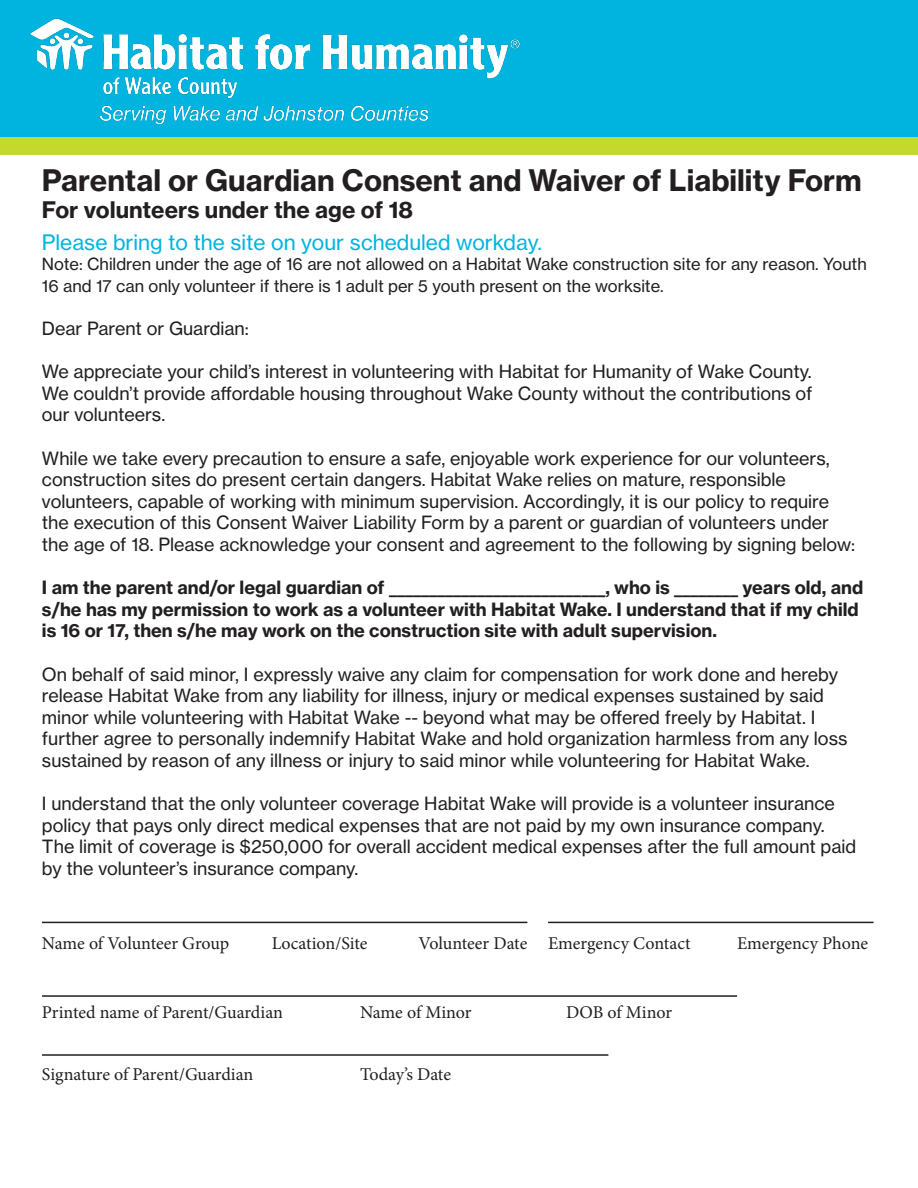
<style>
.page{position:relative;width:918px;height:1188px;background:#fff}
.page>*{position:absolute;margin:0;border:0;box-sizing:border-box;transform-origin:0 0}
.t1{font:29.25px "N Haas Grotesk TX Pro 75 Bd";color:#231f20}
.t2{font:22.5px "N Haas Grotesk TX Pro 75 Bd";color:#231f20}
.t3{font:21px "N Haas Grotesk TX Pro 55 Rg";color:#00b4e0}
.t4{font:18px/21.6px "N Haas Grotesk TX Pro 55 Rg";color:#231f20}
.t5{font:18px/21.6px "N Haas Grotesk TX Pro 75 Bd";color:#231f20}
.t6{font:18px "Minion Pro";letter-spacing:-.005em;color:#231f20}
.t7{font:16.5px/21.6px "N Haas Grotesk TX Pro 55 Rg";color:#231f20}
</style>
<div class="page">
<div style="left:0;top:0;width:918px;height:137px;background:#00b4e0"></div>
<div style="left:0;top:137px;width:918px;height:17px;background:#c4d82d"></div>
<img style="left:30px;top:18px;width:490px;height:107px">
<hr style="left:42px;top:995px;width:695px;height:2px;background:#231f20">
<hr style="left:42px;top:922px;width:485px;height:1px;background:#231f20">
<hr style="left:42px;top:1054px;width:566px;height:2px;background:#231f20">
<hr style="left:548px;top:922px;width:326px;height:1px;background:#231f20">
<p class="t1" style="left:42px;top:162px;width:821px">Parental or Guardian Consent and Waiver of Liability Form</p>
<p class="t2" style="left:42px;top:196px;width:373px">For volunteers under the age of 18</p>
<p class="t3" style="left:42px;top:230px;width:502px">Please bring to the site on your scheduled workday.</p>
<p class="t7" style="left:42px;top:253px;width:826px">Note: Children under the age of 16 are not allowed on a Habitat Wake construction site for any reason. Youth<br>16 and 17 can only volunteer if there is 1 adult per 5 youth present on the worksite.</p>
<p class="t4" style="left:42px;top:318px;width:208px">Dear Parent or Guardian:</p>
<p class="t4" style="left:42px;top:361px;width:772px">We appreciate your child’s interest in volunteering with Habitat for Humanity of Wake County.<br>We couldn’t provide affordable housing throughout Wake County without the contributions of</p>
<p class="t4" style="left:42px;top:404px;width:125px">our volunteers.</p>
<p class="t4" style="left:42px;top:447px;width:789px">While we take every precaution to ensure a safe, enjoyable work experience for our volunteers, construction sites do present certain dangers. Habitat Wake relies on mature, responsible</p>
<p class="t4" style="left:42px;top:490px;width:815px">volunteers, capable of working with minimum supervision. Accordingly, it is our policy to require the execution of this Consent Waiver Liability Form by a parent or guardian of volunteers under the age of 18. Please acknowledge your consent and agreement to the following by signing below:</p>
<p class="t5" style="left:42px;top:577px;width:823px">I am the parent and/or legal guardian of ___________________________, who is ________ years old, and s/he has my permission to work as a volunteer with Habitat Wake. I understand that if my child is 16 or 17, then s/he may work on the construction site with adult supervision.</p>
<p class="t4" style="left:42px;top:663px;width:807px">On behalf of said minor, I expressly waive any claim for compensation for work done and hereby release Habitat Wake from any liability for illness, injury or medical expenses sustained by said minor while volunteering with Habitat Wake -- beyond what may be offered freely by Habitat. I further agree to personally indemnify Habitat Wake and hold organization harmless from any loss sustained by reason of any illness or injury to said minor while volunteering for Habitat Wake.</p>
<p class="t4" style="left:42px;top:793px;width:816px">I understand that the only volunteer coverage Habitat Wake will provide is a volunteer insurance policy that pays only direct medical expenses that are not paid by my own insurance company.<br>The limit of coverage is $250,000 for overall accident medical expenses after the full amount paid by the volunteer’s insurance company.</p>
<p class="t6" style="left:42px;top:931px;width:189px">Name of Volunteer Group</p>
<p class="t6" style="left:272px;top:931px;width:97px">Location/Site</p>
<p class="t6" style="left:418px;top:931px;width:110px">Volunteer Date</p>
<p class="t6" style="left:42px;top:1000px;width:242px">Printed name of Parent/Guardian</p>
<p class="t6" style="left:360px;top:1000px;width:113px">Name of Minor</p>
<p class="t6" style="left:42px;top:1063px;width:213px">Signature of Parent/Guardian</p>
<p class="t6" style="left:360px;top:1063px;width:93px">Today’s Date</p>
<p class="t6" style="left:548px;top:931px;width:144px">Emergency Contact</p>
<p class="t6" style="left:737px;top:931px;width:133px">Emergency Phone</p>
<p class="t6" style="left:566px;top:1000px;width:108px">DOB of Minor</p>
</div>
